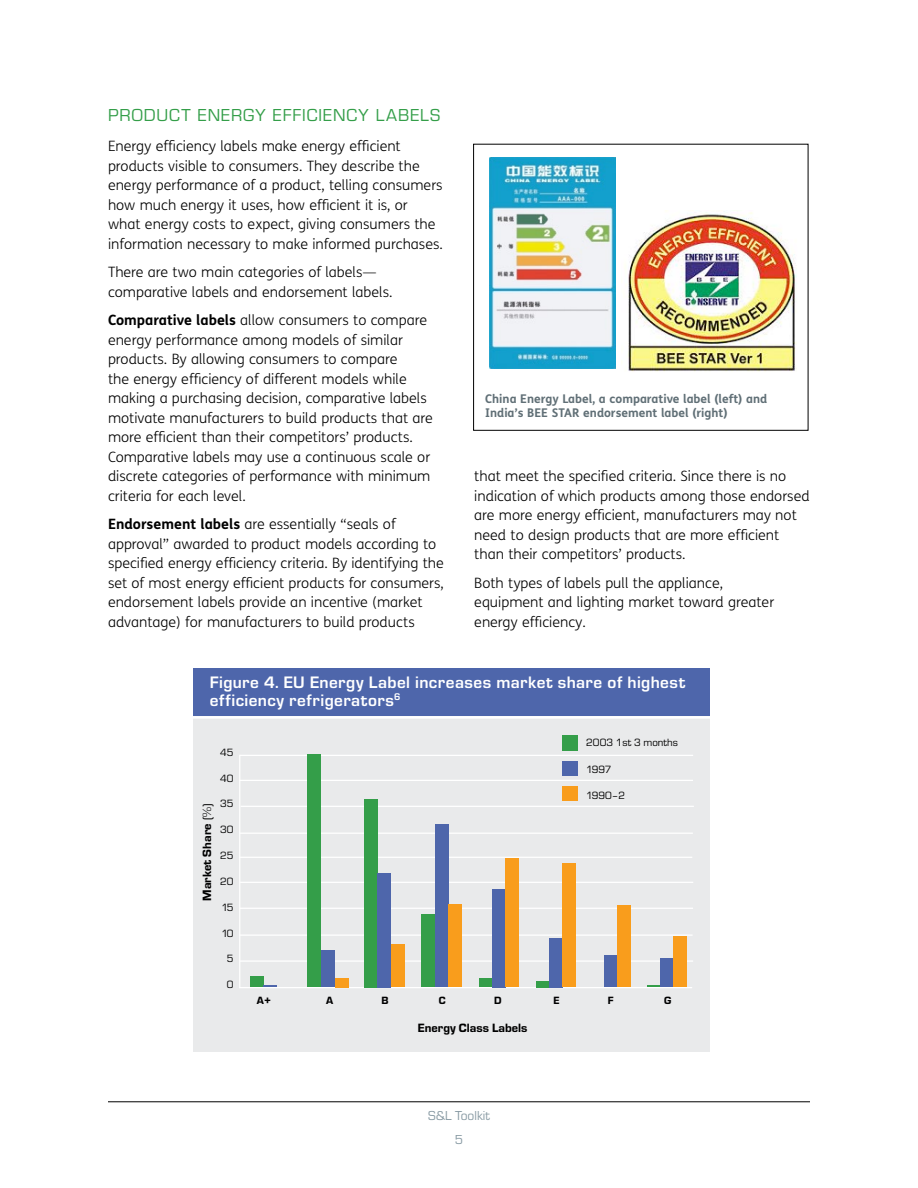
<style>
.page{position:relative;width:918px;height:1188px;background:#fff}
.page>*{position:absolute;margin:0;border:0;box-sizing:border-box;transform-origin:0 0}
.t1{font:18px "Eurostile T";letter-spacing:.055em;color:#349e49}
.t2{font:700 17.25px/18px "Eurostile T";letter-spacing:.025em;color:#fff}
.t3{font:300 14.25px/19.5px "FS Me";color:#000}
.t4{font:13.5px/23.7px "Eurostile T";color:#899ba4;text-align:center}
.t5{font:12.6px "Cambria";color:#000}
.t6{font:12.45px "Eurostile T Heav";color:#000}
.t7{font:12.3px "Cambria";color:#000}
.t8{font:700 12px/14.2px "FS Me";color:#606f76}
.t9{font:10.95px "Eurostile T";color:#000}
.t10{font:10.95px "Eurostile T Heav";color:#000}
.s1{font-weight:700}
.s2{font-family:"Eurostile T"}
</style>
<div class="page">
<hr style="left:108px;top:1102px;width:702px;height:1px;background:#000">
<img style="left:628px;top:211px;width:169px;height:161px">
<img style="left:489px;top:158px;width:126px;height:211px">
<div style="left:193px;top:716px;width:517px;height:335px;background:#e9eaeb"></div>
<div style="left:193px;top:669px;width:517px;height:47px;background:#4e66ab"></div>
<hr style="left:239px;top:987px;width:453px;height:1px;background:#fff">
<hr style="left:239px;top:935px;width:454px;height:1px;background:#fff">
<hr style="left:240px;top:908px;width:453px;height:1px;background:#fff">
<hr style="left:239px;top:857px;width:453px;height:1px;background:#fff">
<hr style="left:241px;top:806px;width:453px;height:1px;background:#fff">
<hr style="left:240px;top:780px;width:453px;height:1px;background:#fff">
<hr style="left:240px;top:833px;width:453px;height:1px;background:#fff">
<hr style="left:240px;top:882px;width:453px;height:1px;background:#fff">
<hr style="left:240px;top:960px;width:453px;height:2px;background:#fff">
<hr style="left:239px;top:755px;width:1px;height:233px;background:#fff">
<hr style="left:240px;top:755px;width:453px;height:1px;background:#fff">
<div style="left:250px;top:976px;width:13px;height:11px;background:#349e49"></div>
<div style="left:307px;top:755px;width:14px;height:232px;background:#349e49"></div>
<div style="left:365px;top:799px;width:13px;height:188px;background:#349e49"></div>
<div style="left:422px;top:914px;width:13px;height:73px;background:#349e49"></div>
<div style="left:479px;top:978px;width:13px;height:9px;background:#349e49"></div>
<div style="left:536px;top:981px;width:13px;height:6px;background:#349e49"></div>
<svg style="left:647px;top:986px;width:13px;height:1px"></svg>
<svg style="left:264px;top:986px;width:13px;height:1px"></svg>
<div style="left:322px;top:950px;width:13px;height:37px;background:#4e66ab"></div>
<div style="left:378px;top:873px;width:13px;height:114px;background:#4e66ab"></div>
<div style="left:435px;top:825px;width:13px;height:162px;background:#4e66ab"></div>
<div style="left:493px;top:889px;width:13px;height:98px;background:#4e66ab"></div>
<div style="left:549px;top:938px;width:13px;height:49px;background:#4e66ab"></div>
<div style="left:604px;top:956px;width:13px;height:31px;background:#4e66ab"></div>
<div style="left:660px;top:959px;width:13px;height:28px;background:#4e66ab"></div>
<div style="left:335px;top:978px;width:13px;height:9px;background:#f99d1c"></div>
<div style="left:391px;top:945px;width:13px;height:42px;background:#f99d1c"></div>
<div style="left:449px;top:904px;width:13px;height:83px;background:#f99d1c"></div>
<div style="left:506px;top:858px;width:13px;height:129px;background:#f99d1c"></div>
<div style="left:562px;top:863px;width:14px;height:124px;background:#f99d1c"></div>
<div style="left:617px;top:906px;width:13px;height:81px;background:#f99d1c"></div>
<div style="left:674px;top:937px;width:13px;height:50px;background:#f99d1c"></div>
<div style="left:563px;top:736px;width:15px;height:15px;background:#349e49"></div>
<div style="left:563px;top:762px;width:15px;height:14px;background:#4e66ab"></div>
<div style="left:563px;top:787px;width:15px;height:14px;background:#f99d1c"></div>
<hr style="left:167px;top:716px;width:577px;height:3px;background:#fff">
<p class="t1" style="left:108px;top:106px;width:112px">PRODUCT ENER</p>
<p class="t1" style="left:243px;top:106px;width:93px">GY EFFICIENC</p>
<p class="t1" style="left:358px;top:106px;width:40px">Y LABELS</p>
<p class="t3" style="left:108px;top:136px;width:336px">Energy efficiency labels make energy efficient products visible to consumers. They describe the energy performance of a product, telling consumers how much energy it uses, how efficient it is, or what energy costs to expect, giving consumers the information necessary to make informed purchases.</p>
<p class="t3" style="left:108px;top:262px;width:286px">There are two main categories of labels— comparative labels and endorsement labels.</p>
<p class="t3" style="left:108px;top:310px;width:326px"><span class="s1">Comparative labels</span> allow consumers to compare energy performance among models of similar products. By allowing consumers to compare<br>the energy efficiency of different models while making a purchasing decision, comparative labels motivate manufacturers to build products that are more efficient than their competitors’ products.<br>Comparative labels may use a continuous scale or discrete categories of performance with minimum criteria for each level.</p>
<p class="t3" style="left:108px;top:514px;width:338px"><span class="s1">Endorsement labels</span> are essentially “seals of approval” awarded to product models according to specified energy efficiency criteria. By identifying the set of most energy efficient products for consumers, endorsement labels provide an incentive (market advantage) for manufacturers to build products</p>
<p class="t8" style="left:485px;top:391px;width:283px">China Energy Label, a comparative label (left) and<br>India’s BEE STAR endorsement label (right)</p>
<p class="t7" style="left:495px;top:394px;width:141px">Savings Guide label (right)</p>
<p class="t5" style="left:631px;top:408px;width:37px">(right)</p>
<p class="t3" style="left:474px;top:466px;width:337px">that meet the specified criteria. Since there is no indication of which products among those endorsed are more energy efficient, manufacturers may not need to design products that are more efficient than their competitors’ products.</p>
<p class="t3" style="left:474px;top:573px;width:302px">Both types of labels pull the appliance, equipment and lighting market toward greater energy efficiency.</p>
<p class="t2" style="left:210px;top:673px;width:477px">Figure 4. EU Energy Label increases market share of highest efficiency refrigerators<sup>6</sup></p>
<p class="t9" style="left:220px;top:746px;width:15px">45</p>
<p class="t9" style="left:220px;top:772px;width:15px">40</p>
<p class="t9" style="left:220px;top:798px;width:15px">35</p>
<p class="t9" style="left:220px;top:824px;width:15px">30</p>
<p class="t9" style="left:220px;top:850px;width:15px">25</p>
<p class="t9" style="left:220px;top:875px;width:15px">20</p>
<p class="t9" style="left:222px;top:901px;width:14px">15</p>
<p class="t9" style="left:221px;top:927px;width:14px">10</p>
<p class="t9" style="left:227px;top:953px;width:8px">5</p>
<p class="t9" style="left:227px;top:979px;width:8px">0</p>
<p class="t9" style="left:586px;top:737px;width:93px">2003 1ST 3 MONTHS</p>
<p class="t9" style="left:586px;top:763px;width:27px">1997</p>
<p class="t9" style="left:586px;top:789px;width:40px">1990–2</p>
<p class="t6" style="left:200px;top:901px;width:99px;rotate:-90deg">Market Share <span class="s2">(%)</span></p>
<p class="t10" style="left:257px;top:994px;width:15px">A+</p>
<p class="t10" style="left:326px;top:994px;width:9px">A</p>
<p class="t10" style="left:382px;top:994px;width:9px">B</p>
<p class="t10" style="left:439px;top:994px;width:8px">C</p>
<p class="t10" style="left:494px;top:994px;width:9px">D</p>
<p class="t10" style="left:554px;top:994px;width:8px">E</p>
<p class="t10" style="left:608px;top:994px;width:7px">F</p>
<p class="t10" style="left:664px;top:994px;width:9px">G</p>
<p class="t6" style="left:418px;top:1021px;width:111px">Energy Class Labels</p>
<p class="t4" style="left:428px;top:1104px;width:63px">S&amp;L TOOLKIT<br>5</p>
</div>
